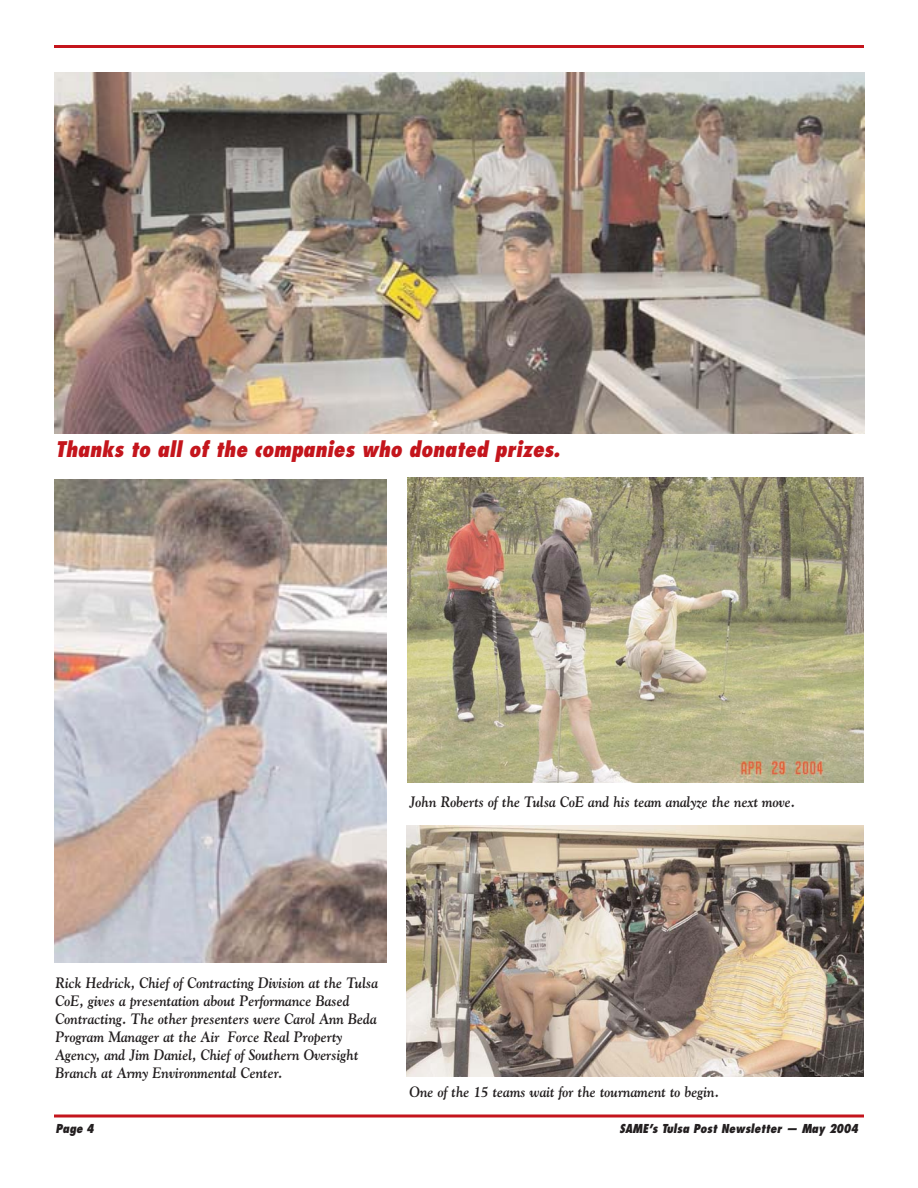
<style>
.page{position:relative;width:918px;height:1188px;background:#fff}
.page>*{position:absolute;margin:0;border:0;box-sizing:border-box;transform-origin:0 0}
.t1{font:italic 800 condensed 21px "Futura";color:#c4151c}
.t2{font:italic 700 15px/18px "Goudy";color:#231f20;scale:.9 1}
.t3{font:italic 800 condensed 12px "Futura";color:#231f20}
</style>
<div class="page">
<hr style="left:54px;top:45px;width:810px;height:3px;background:#c4151c">
<svg style="left:54px;top:1114px;width:810px;height:4px;background:#d24f54"></svg>
<img style="left:54px;top:72px;width:811px;height:362px">
<img style="left:407px;top:477px;width:457px;height:306px">
<img style="left:54px;top:479px;width:333px;height:484px">
<img style="left:407px;top:826px;width:457px;height:250px">
<h1 class="t1" style="left:56px;top:440px;width:506px">Thanks to all of the companies who donated prizes.</h1>
<p class="t2" style="left:410px;top:794px;width:430px">John Roberts of the Tulsa CoE and his team analyze the next move.</p>
<p class="t2" style="left:56px;top:975px;width:360px">Rick Hedrick, Chief of Contracting Division at the Tulsa CoE, gives a presentation about Performance Based Contracting. The other presenters were Carol Ann Beda Program Manager at the Air Force Real Property Agency, and Jim Daniel, Chief of Southern Oversight Branch at Army Environmental Center.</p>
<p class="t2" style="left:410px;top:1084px;width:346px">One of the 15 teams wait for the tournament to begin.</p>
<p class="t3" style="left:56px;top:1123px;width:40px">Page 4</p>
<p class="t3" style="left:620px;top:1123px;width:240px">SAME’s Tulsa Post Newsletter — May 2004</p>
</div>
